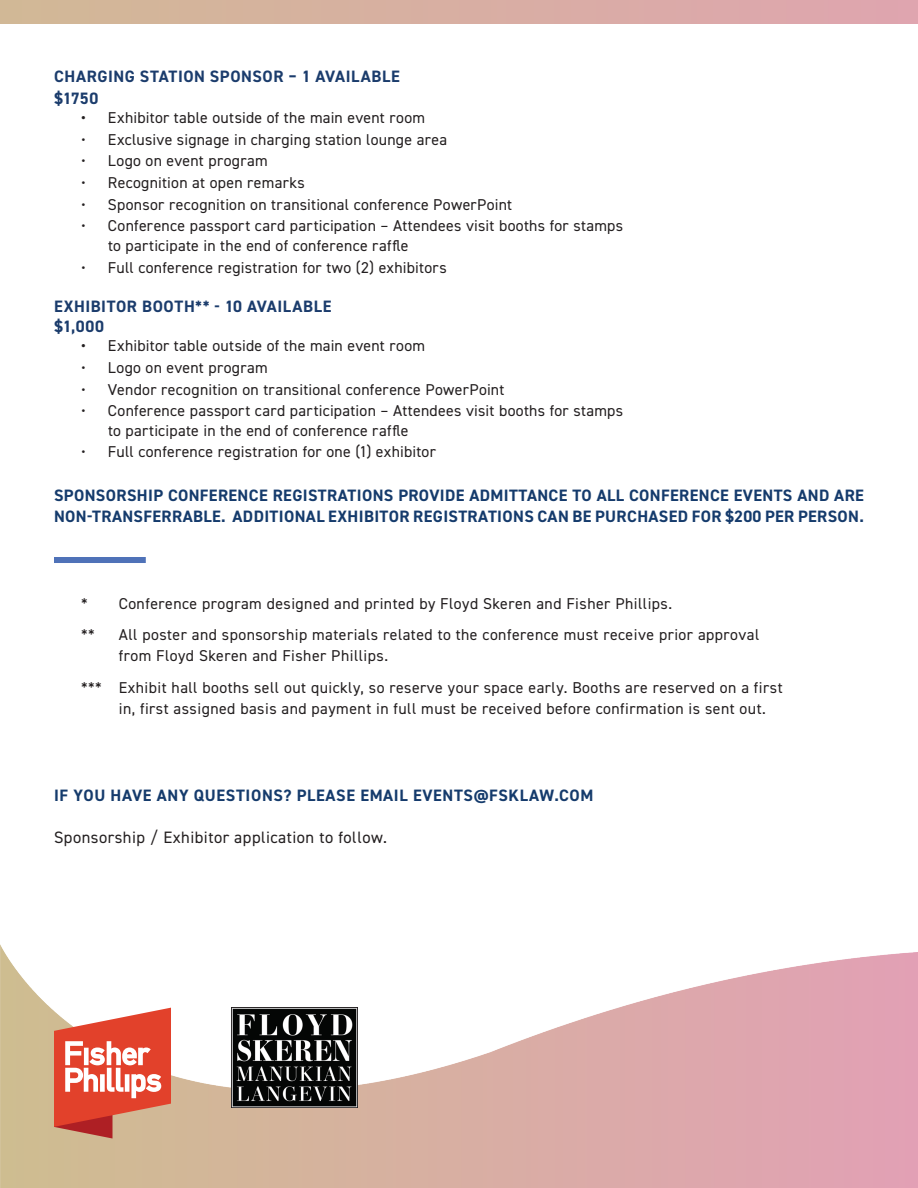
<style>
.page{position:relative;width:918px;height:1188px;background:#fff}
.page>*{position:absolute;margin:0;border:0;box-sizing:border-box;transform-origin:0 0}
.t1{font:700 16.5px/21px "DIN2014";letter-spacing:.025em;color:#153b6c}
.Content_Header___Quatro___12_15_Semi_Bol{font:700 16.5px "DIN2014";letter-spacing:.035em;color:#1b3c6c}
.t2{font:16.5px "DIN2014";letter-spacing:.03em;color:#231f20}
.Content_Header___Quatro___12_15_Semi_Bol-2{font:15.75px/19.5px "DIN2014";letter-spacing:.025em;color:#231f20}
.s1{font-weight:600}
</style>
<div class="page">
<img style="left:0;top:944px;width:918px;height:244px">
<div style="left:54px;top:557px;width:92px;height:6px;background:#4f72b8"></div>
<img style="left:232px;top:1008px;width:126px;height:99px">
<svg style="left:54px;top:1008px;width:117px;height:131px"></svg>
<p class="Content_Header___Quatro___12_15_Semi_Bol" style="left:54px;top:65px;width:347px">CHARGING STATION SPONSOR – 1 AVAILABLE</p>
<p class="Content_Header___Quatro___12_15_Semi_Bol" style="left:54px;top:87px;width:46px">$1750</p>
<p class="Content_Header___Quatro___12_15_Semi_Bol-2" style="left:81px;top:108px;width:346px"><span class="s1">•</span> Exhibitor table outside of the main event room</p>
<p class="Content_Header___Quatro___12_15_Semi_Bol-2" style="left:81px;top:129px;width:368px">• Exclusive signage in charging station lounge area</p>
<p class="Content_Header___Quatro___12_15_Semi_Bol-2" style="left:81px;top:151px;width:188px">• Logo on event program</p>
<p class="Content_Header___Quatro___12_15_Semi_Bol-2" style="left:81px;top:173px;width:225px">• Recognition at open remarks</p>
<p class="Content_Header___Quatro___12_15_Semi_Bol-2" style="left:81px;top:194px;width:433px">• Sponsor recognition on transitional conference PowerPoint</p>
<p class="Content_Header___Quatro___12_15_Semi_Bol-2" style="left:108px;top:216px;width:517px;text-indent:-27px">• Conference passport card participation – Attendees visit booths for stamps to participate in the end of conference raffle</p>
<p class="Content_Header___Quatro___12_15_Semi_Bol-2" style="left:81px;top:257px;width:367px">• Full conference registration for two (2) exhibitors</p>
<p class="Content_Header___Quatro___12_15_Semi_Bol" style="left:54px;top:296px;width:279px">EXHIBITOR BOOTH** - 10 AVAILABLE</p>
<p class="Content_Header___Quatro___12_15_Semi_Bol" style="left:54px;top:315px;width:51px">$1,000</p>
<p class="Content_Header___Quatro___12_15_Semi_Bol-2" style="left:81px;top:336px;width:346px"><span class="s1">•</span> Exhibitor table outside of the main event room</p>
<p class="Content_Header___Quatro___12_15_Semi_Bol-2" style="left:81px;top:357px;width:188px">• Logo on event program</p>
<p class="Content_Header___Quatro___12_15_Semi_Bol-2" style="left:81px;top:379px;width:425px">• Vendor recognition on transitional conference PowerPoint</p>
<p class="Content_Header___Quatro___12_15_Semi_Bol-2" style="left:108px;top:401px;width:517px;text-indent:-27px">• Conference passport card participation – Attendees visit booths for stamps to participate in the end of conference raffle</p>
<p class="Content_Header___Quatro___12_15_Semi_Bol-2" style="left:81px;top:442px;width:356px">• Full conference registration for one (1) exhibitor</p>
<p class="t1" style="left:54px;top:485px;width:811px">SPONSORSHIP CONFERENCE REGISTRATIONS PROVIDE ADMITTANCE TO ALL CONFERENCE EVENTS AND ARE<br>NON-TRANSFERRABLE. ADDITIONAL EXHIBITOR REGISTRATIONS CAN BE PURCHASED FOR $200 PER PERSON.</p>
<p class="Content_Header___Quatro___12_15_Semi_Bol-2" style="left:81px;top:593px;width:593px">* Conference program designed and printed by Floyd Skeren and Fisher Phillips.</p>
<p class="Content_Header___Quatro___12_15_Semi_Bol-2" style="left:81px;top:625px;width:15px">**</p>
<p class="Content_Header___Quatro___12_15_Semi_Bol-2" style="left:119px;top:624px;width:642px;line-height:21px">All poster and sponsorship materials related to the conference must receive prior approval from Floyd Skeren and Fisher Phillips.</p>
<p class="Content_Header___Quatro___12_15_Semi_Bol-2" style="left:119px;top:677px;width:665px;line-height:21px;text-indent:-38px">*** Exhibit hall booths sell out quickly, so reserve your space early. Booths are reserved on a first in, first assigned basis and payment in full must be received before confirmation is sent out.</p>
<p class="t1" style="left:54px;top:785px;width:541px">IF YOU HAVE ANY QUESTIONS? PLEASE EMAIL EVENTS@FSKLAW.COM</p>
<p class="t2" style="left:54px;top:827px;width:335px">Sponsorship / Exhibitor application to follow.</p>
</div>
